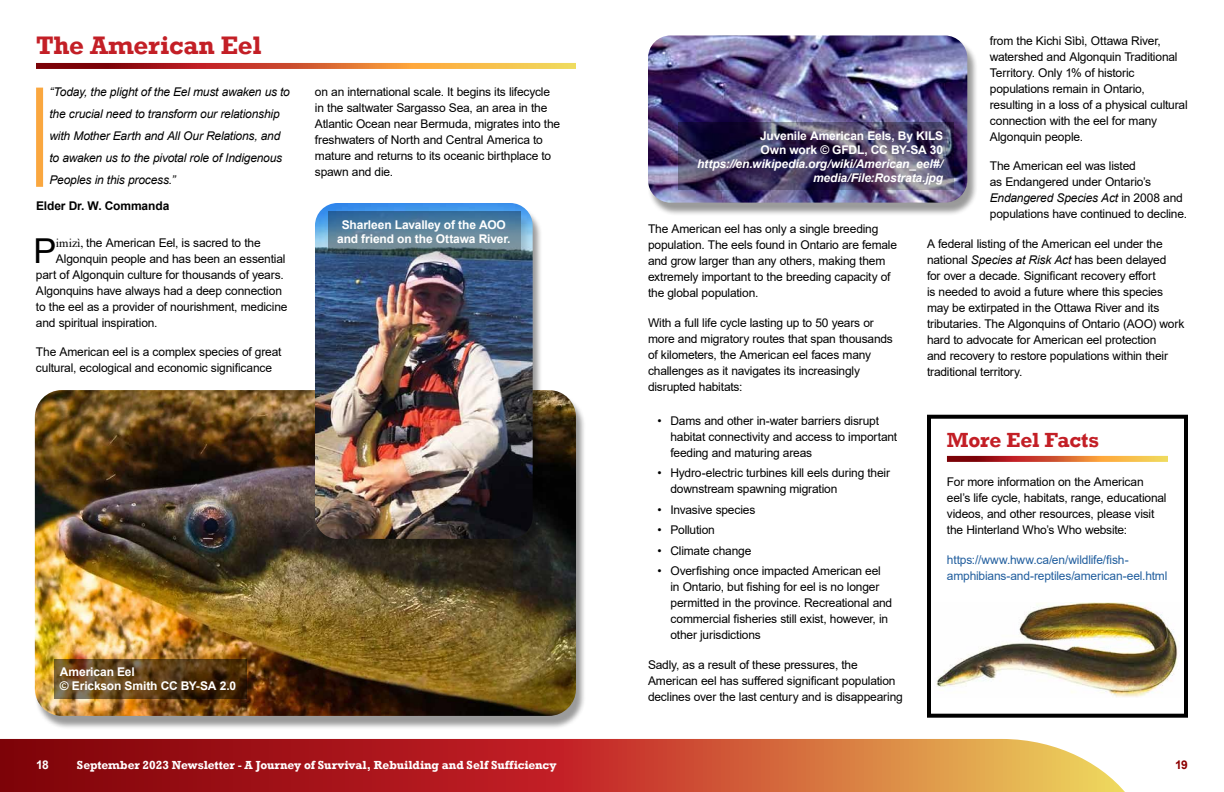
<style>
.page{position:relative;width:1224px;height:792px;background:#fff}
.page>*{position:absolute;margin:0;border:0;box-sizing:border-box;transform-origin:0 0}
.t1{font:34.4px "Arial";color:#000}
.t2{font:700 26px "Rockwell";letter-spacing:-.01em;color:#c31f26}
.t3{font:700 21px "Rockwell";letter-spacing:-.01em;color:#c31f26}
.t4{font:12px/16px "Arial";letter-spacing:-.015em;color:#000}
.t5{font:italic 12px/22px "Arial";letter-spacing:-.015em;color:#000}
.t6{font:700 12px/14px "Arial";letter-spacing:-.01em;color:#fff}
.t7{font:12px/16px "Arial";letter-spacing:-.015em;color:#215e9e}
.t8{font:700 12px "Rockwell";letter-spacing:-.005em;color:#fff}
.t9{font:italic 700 12px/14px "Arial";letter-spacing:-.01em;color:#fff;text-align:right}
.t10{font:700 12px "Arial";letter-spacing:-.01em;color:#000}
.t11{font:700 12px "Arial";color:#8c0000}
.s1{font-family:"Times New Roman"}
.s2{font-style:italic}
</style>
<div class="page">
<div style="left:34px;top:393px;width:552px;height:337px;background:#000;opacity:.4"></div>
<img style="left:35px;top:390px;width:541px;height:326px">
<svg style="left:36px;top:63px;width:540px;height:6px;background:#cb6230"></svg>
<div style="left:36px;top:88px;width:7px;height:99px;background:#faa73f"></div>
<svg style="left:54px;top:659px;width:192px;height:40px;background:#5b3e19"></svg>
<img style="left:936px;top:602px;width:242px;height:95px">
<div style="left:927px;top:415px;width:261px;height:303px;border:4px solid #000"></div>
<div style="left:314px;top:206px;width:229px;height:347px;background:#000;opacity:.4"></div>
<img style="left:315px;top:203px;width:218px;height:336px">
<svg style="left:947px;top:456px;width:221px;height:6px"></svg>
<div style="left:647px;top:39px;width:331px;height:178px;background:#000;opacity:.4"></div>
<img style="left:648px;top:35px;width:319px;height:168px">
<div style="left:328px;top:215px;width:204px;height:50px;background:#000;opacity:.4"></div>
<svg style="left:329px;top:211px;width:192px;height:40px;background:#567d97"></svg>
<div style="left:678px;top:125px;width:287px;height:79px;background:#000;opacity:.4"></div>
<svg style="left:678px;top:122px;width:276px;height:68px;background:#443c5e"></svg>
<svg style="left:0;top:739px;width:1125px;height:53px;background:#bd4832"></svg>
<h2 class="t2" style="left:36px;top:29px;width:227px">The American Eel</h2>
<p class="t5" style="left:50px;top:81px;width:242px">“Today, the plight of the Eel must awaken us to the crucial need to transform our relationship with Mother Earth and All Our Relations, and to awaken us to the pivotal role of Indigenous Peoples in this process.”</p>
<p class="t10" style="left:36px;top:197px;width:135px">Elder Dr. W. Commanda</p>
<h1 class="t1" style="left:33px;top:227px;width:24px">P</h1>
<p class="t4" style="left:56px;top:235px;width:206px"><span class="s1">imizì,</span> the American Eel, is sacred to the</p>
<p class="t4" style="left:56px;top:251px;width:231px">Algonquin people and has been an essential</p>
<p class="t4" style="left:36px;top:267px;width:249px">part of Algonquin culture for thousands of years.</p>
<p class="t4" style="left:36px;top:283px;width:248px">Algonquins have always had a deep connection</p>
<p class="t4" style="left:36px;top:299px;width:253px">to the eel as a provider of nourishment, medicine</p>
<p class="t4" style="left:36px;top:315px;width:123px">and spiritual inspiration.</p>
<p class="t4" style="left:36px;top:344px;width:247px">The American eel is a complex species of great cultural, ecological and economic significance</p>
<p class="t4" style="left:315px;top:84px;width:247px">on an international scale. It begins its lifecycle in the saltwater Sargasso Sea, an area in the Atlantic Ocean near Bermuda, migrates into the freshwaters of North and Central America to mature and returns to its oceanic birthplace to spawn and die.</p>
<p class="t6" style="left:337px;top:218px;width:175px;text-align:center">Sharleen Lavalley of the AOO and friend on the Ottawa River.</p>
<p class="t6" style="left:60px;top:665px;width:178px">American Eel<br>© Erickson Smith CC BY-SA 2.0</p>
<p class="t4" style="left:990px;top:32px;width:199px">from the Kichi Sìbì, Ottawa River, watershed and Algonquin Traditional<br>Territory. Only 1% of historic populations remain in Ontario, resulting in a loss of a physical cultural connection with the eel for many<br>Algonquin people.</p>
<p class="t4" style="left:990px;top:158px;width:199px">The American eel was listed<br>as Endangered under Ontario’s <span class="s2">Endangered Species Act</span> in 2008 and populations have continued to decline.</p>
<p class="t4" style="left:927px;top:235px;width:259px">A federal listing of the American eel under the national <span class="s2">Species at Risk Act</span> has been delayed<br>for over a decade. Significant recovery effort<br>is needed to avoid a future where this species may be extirpated in the Ottawa River and its tributaries. The Algonquins of Ontario (AOO) work hard to advocate for American eel protection<br>and recovery to restore populations within their traditional territory.</p>
<p class="t6" style="left:760px;top:129px;width:185px">Juvenile American Eels, By KILS<br>Own work © GFDL, CC BY-SA 30</p>
<p class="t9" style="left:697px;top:157px;width:248px">https://en.wikipedia.org/wiki/American_eel#/ media/File:Rostrata.jpg</p>
<p class="t4" style="left:648px;top:221px;width:251px">The American eel has only a single breeding population. The eels found in Ontario are female and grow larger than any others, making them extremely important to the breeding capacity of the global population.</p>
<p class="t4" style="left:648px;top:315px;width:246px">With a full life cycle lasting up to 50 years or more and migratory routes that span thousands of kilometers, the American eel faces many challenges as it navigates its increasingly disrupted habitats:</p>
<p class="t4" style="left:670px;top:413px;width:228px;text-indent:-13px">• Dams and other in-water barriers disrupt habitat connectivity and access to important feeding and maturing areas</p>
<p class="t4" style="left:670px;top:465px;width:221px;text-indent:-13px">• Hydro-electric turbines kill eels during their downstream spawning migration</p>
<p class="t4" style="left:658px;top:502px;width:99px">• Invasive species</p>
<p class="t4" style="left:658px;top:522px;width:59px">• Pollution</p>
<p class="t4" style="left:658px;top:543px;width:95px">• Climate change</p>
<p class="t4" style="left:670px;top:563px;width:223px;text-indent:-13px">• Overfishing once impacted American eel in Ontario, but fishing for eel is no longer permitted in the province. Recreational and commercial fisheries still exist, however, in other jurisdictions</p>
<p class="t4" style="left:648px;top:656px;width:256px">Sadly, as a result of these pressures, the<br>American eel has suffered significant population declines over the last century and is disappearing</p>
<h3 class="t3" style="left:947px;top:427px;width:154px">More Eel Facts</h3>
<p class="t4" style="left:947px;top:474px;width:221px">For more information on the American eel’s life cycle, habitats, range, educational videos, and other resources, please visit the Hinterland Who’s Who website:</p>
<p class="t7" style="left:947px;top:551px;width:222px">https://www.hww.ca/en/wildlife/fish&shy;amphibians-and-reptiles/american-eel.html</p>
<p class="t6" style="left:36px;top:758px;width:14px">18</p>
<p class="t8" style="left:77px;top:758px;width:481px">September 2023 Newsletter - A Journey of Survival, Rebuilding and Self Sufficiency</p>
<p class="t11" style="left:1175px;top:757px;width:14px">19</p>
</div>
